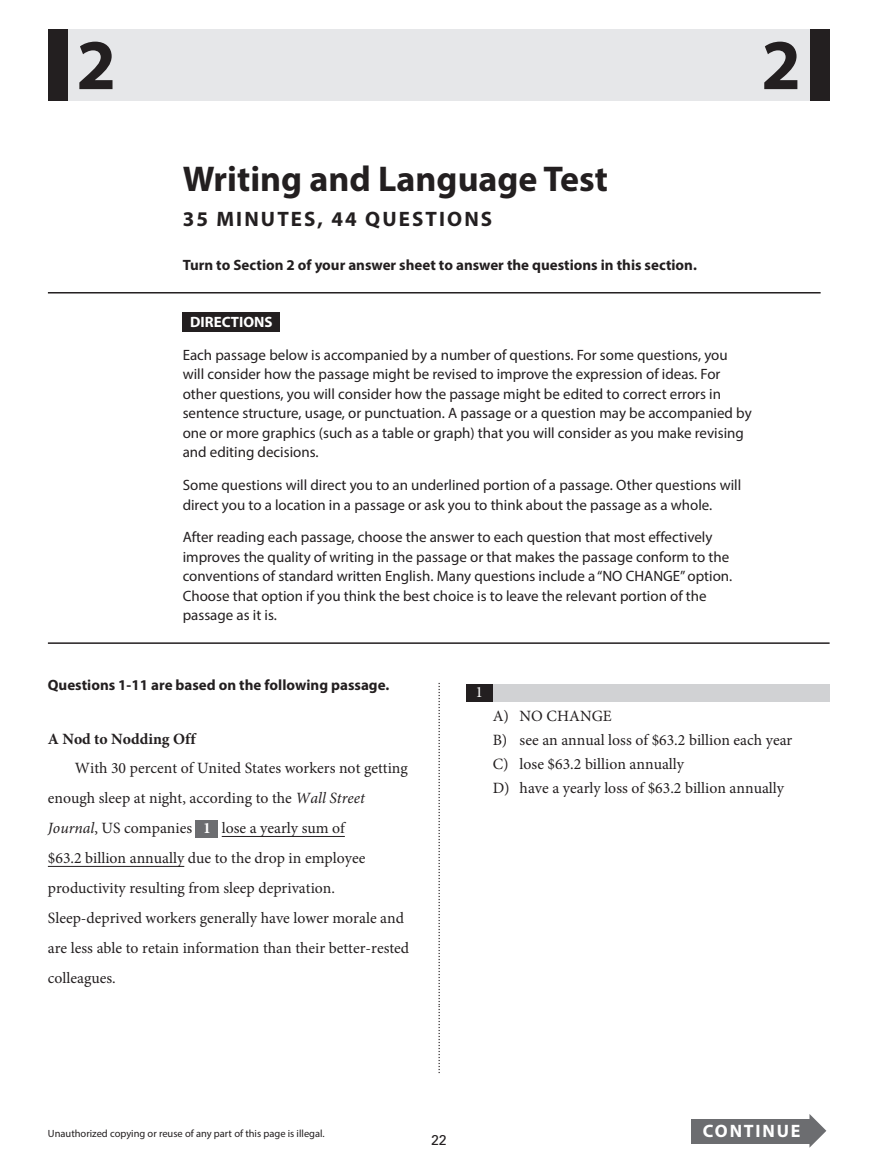
<style>
.page{position:relative;width:878px;height:1175px;background:#fff}
.page>*{position:absolute;margin:0;border:0;box-sizing:border-box;transform-origin:0 0}
.t1{font:700 71.85px "Myriad Pro";color:#231f20}
.t2{font:700 35.85px "Myriad Pro";color:#231f20}
.t3{font:700 21px "Myriad Pro";letter-spacing:.1em;color:#231f20}
.t4{font:700 18px "Myriad Pro";letter-spacing:.105em;color:#fff}
.t5{font:15.75px/30px "Minion Pro";color:#231f20}
.t6{font:700 15.75px "Minion Pro";color:#231f20}
.t7{font:15.75px "Minion Pro";color:#fff}
.t8{font:15px/19.5px "Myriad Pro";color:#231f20}
.t9{font:700 15px "Myriad Pro";color:#231f20}
.t10{font:700 15px "Myriad Pro";color:#fff}
.t11{font:14.25px "Univers LT Std";color:#231f20}
.t12{font:12px "Times";color:#231f20}
.t13{font:10.5px "Myriad Pro";color:#231f20}
.s1{font-style:italic}
.s2{font-weight:700;color:#fff}
</style>
<div class="page">
<hr style="left:48px;top:866px;width:136px;height:1px;background:#231f20">
<hr style="left:222px;top:836px;width:123px;height:1px;background:#231f20">
<hr style="left:48px;top:292px;width:772px;height:1px;background:#231f20">
<hr style="left:48px;top:642px;width:781px;height:2px;background:#231f20">
<div style="left:64px;top:29px;width:749px;height:72px;background:#e6e7e9"></div>
<div style="left:48px;top:29px;width:19px;height:72px;background:#231f20"></div>
<div style="left:810px;top:29px;width:19px;height:72px;background:#231f20"></div>
<div style="left:183px;top:312px;width:97px;height:20px;background:#231f20"></div>
<div style="left:196px;top:819px;width:22px;height:18px;background:#6c6d70"></div>
<div style="left:465px;top:683px;width:364px;height:18px;background:#d1d2d4"></div>
<div style="left:465px;top:683px;width:27px;height:18px;background:#231f20"></div>
<div style="left:691px;top:1119px;width:121px;height:24px;background:#6c6d70"></div>
<svg style="left:809px;top:1114px;width:17px;height:33px"></svg>
<p class="t1" style="left:76px;top:38px;width:41px">2</p>
<p class="t1" style="left:761px;top:38px;width:41px">2</p>
<h2 class="t2" style="left:183px;top:165px;width:427px">Writing and Language Test</h2>
<h3 class="t3" style="left:183px;top:211px;width:311px">35 MINUTES, 44 QUESTIONS</h3>
<p class="t9" style="left:183px;top:259px;width:515px">Turn to Section 2 of your answer sheet to answer the questions in this section.</p>
<p class="t10" style="left:190px;top:316px;width:84px">DIRECTIONS</p>
<p class="t8" style="left:183px;top:346px;width:570px">Each passage below is accompanied by a number of questions. For some questions, you will consider how the passage might be revised to improve the expression of ideas. For other questions, you will consider how the passage might be edited to correct errors in sentence structure, usage, or punctuation. A passage or a question may be accompanied by one or more graphics (such as a table or graph) that you will consider as you make revising and editing decisions.</p>
<p class="t8" style="left:183px;top:477px;width:560px">Some questions will direct you to an underlined portion of a passage. Other questions will direct you to a location in a passage or ask you to think about the passage as a whole.</p>
<p class="t8" style="left:183px;top:529px;width:551px">After reading each passage, choose the answer to each question that most effectively improves the quality of writing in the passage or that makes the passage conform to the conventions of standard written English. Many questions include a “NO CHANGE” option.<br>Choose that option if you think the best choice is to leave the relevant portion of the passage as it is.</p>
<p class="t9" style="left:48px;top:679px;width:343px">Questions 1-11 are based on the following passage.</p>
<p class="t6" style="left:48px;top:732px;width:149px">A Nod to Nodding Off</p>
<p class="t5" style="left:75px;top:753px;width:334px">With 30 percent of United States workers not getting</p>
<p class="t5" style="left:48px;top:783px;width:318px">enough sleep at night, according to the <span class="s1">Wall Street</span></p>
<p class="t5" style="left:48px;top:813px;width:165px"><span class="s1">Journal</span>, US companies <span class="s2">1</span></p>
<p class="t5" style="left:48px;top:813px;width:319px;text-indent:174px">lose a yearly sum of $63.2 billion annually due to the drop in employee</p>
<p class="t5" style="left:48px;top:873px;width:289px">productivity resulting from sleep deprivation.</p>
<p class="t5" style="left:48px;top:903px;width:363px">Sleep-deprived workers generally have lower morale and are less able to retain information than their better-rested colleagues.</p>
<p class="t13" style="left:48px;top:1129px;width:278px">Unauthorized copying or reuse of any part of this page is illegal.</p>
<p class="t12" style="left:447px;top:682px;width:394px;rotate:90deg">...................................................................................................................................</p>
<p class="t7" style="left:475px;top:681px;width:9px">1</p>
<p class="t5" style="left:492px;top:701px;width:121px">A) NO CHANGE</p>
<p class="t5" style="left:492px;top:725px;width:301px">B) see an annual loss of $63.2 billion each year</p>
<p class="t5" style="left:492px;top:749px;width:193px">C) lose $63.2 billion annually</p>
<p class="t5" style="left:492px;top:773px;width:293px">D) have a yearly loss of $63.2 billion annually</p>
<p class="t11" style="left:431px;top:1131px;width:17px">22</p>
<p class="t4" style="left:702px;top:1124px;width:99px">CONTINUE</p>
</div>
